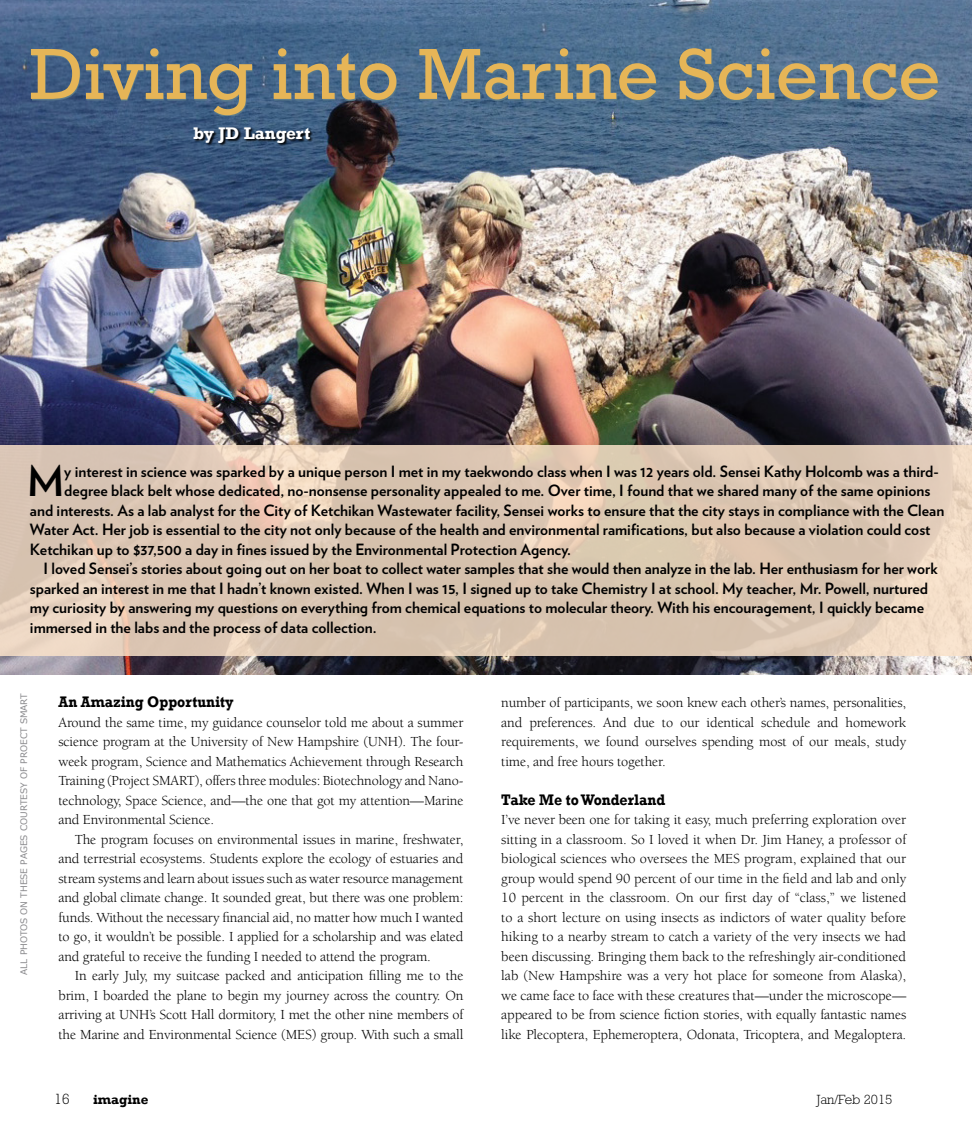
<style>
.page{position:relative;width:972px;height:1134px;background:#fff}
.page>*{position:absolute;margin:0;border:0;box-sizing:border-box;transform-origin:0 0}
.t1{font:73.5px "Rockwell";color:#e6b557}
.t2{font:700 42.15px "Verlag";color:#000}
.t3{font:700 17.25px "Rockwell";color:#fff}
.t4{font:700 15.6px "Verlag";color:#000}
.t5{font:700 15.6px "Rockwell";color:#000;scale:.91 1}
.t6{font:300 15px "Rockwell Std";color:#000}
.t7{font:14.25px/19.5px "Berkeley";letter-spacing:-.01em;color:#000;text-align:justify}
.t8{font:300 13.5px "Rockwell Std";color:#000}
.t9{font:700 13.5px "Rockwell";color:#000}
.t10{font:9px "Verdana";color:#8a8a8d}
</style>
<div class="page">
<img style="left:0;top:0;width:972px;height:674px">
<svg style="left:193px;top:127px;width:120px;height:19px;background:#283e58"></svg>
<svg style="left:32px;top:49px;width:940px;height:67px;background:#4d6c88"></svg>
<svg style="left:0;top:446px;width:972px;height:210px;background:#ddc8b4"></svg>
<h1 class="t1" style="left:30px;top:32px;width:912px">Diving into Marine Science</h1>
<p class="t3" style="left:194px;top:123px;width:118px">by JD Langert</p>
<h2 class="t2" style="left:27px;top:448px;width:39px">M</h2>
<p class="t4" style="left:64px;top:459px;width:876px">y interest in science was sparked by a unique person I met in my taekwondo class when I was 12 years old. Sensei Kathy Holcomb was a third-</p>
<p class="t4" style="left:64px;top:478px;width:868px">degree black belt whose dedicated, no-nonsense personality appealed to me. Over time, I found that we shared many of the same opinions</p>
<p class="t4" style="left:30px;top:498px;width:916px">and interests. As a lab analyst for the City of Ketchikan Wastewater facility, Sensei works to ensure that the city stays in compliance with the Clean</p>
<p class="t4" style="left:30px;top:517px;width:902px">Water Act. Her job is essential to the city not only because of the health and environmental ramifications, but also because a violation could cost</p>
<p class="t4" style="left:30px;top:537px;width:542px">Ketchikan up to $37,500 a day in fines issued by the Environmental Protection Agency.</p>
<p class="t4" style="left:44px;top:556px;width:896px">I loved Sensei’s stories about going out on her boat to collect water samples that she would then analyze in the lab. Her enthusiasm for her work</p>
<p class="t4" style="left:30px;top:576px;width:900px">sparked an interest in me that I hadn’t known existed. When I was 15, I signed up to take Chemistry I at school. My teacher, Mr. Powell, nurtured</p>
<p class="t4" style="left:30px;top:595px;width:896px">my curiosity by answering my questions on everything from chemical equations to molecular theory. With his encouragement, I quickly became</p>
<p class="t4" style="left:30px;top:615px;width:348px">immersed in the labs and the process of data collection.</p>
<p class="t10" style="left:18px;top:975px;width:283px;rotate:-90deg">ALL PHOTOS ON THESE PAGES COURTESY OF PROECT SMART</p>
<p class="t5" style="left:58px;top:693px;width:194px">An Amazing Opportunity</p>
<p class="t7" style="left:58px;top:713px;width:407px">Around the same time, my guidance counselor told me about a summer science program at the University of New Hampshire (UNH). The four&shy;week program, Science and Mathematics Achievement through Research Training (Project SMART), offers three modules: Biotechnology and Nano&shy;technology, Space Science, and—the one that got my attention—Marine and Environmental Science.</p>
<p class="t7" style="left:58px;top:830px;width:407px;text-indent:16px">The program focuses on environmental issues in marine, freshwater, and terrestrial ecosystems. Students explore the ecology of estuaries and stream systems and learn about issues such as water resource management and global climate change. It sounded great, but there was one problem: funds. Without the necessary financial aid, no matter how much I wanted to go, it wouldn’t be possible. I applied for a scholarship and was elated and grateful to receive the funding I needed to attend the program.</p>
<p class="t7" style="left:58px;top:966px;width:407px;text-indent:16px">In early July, my suitcase packed and anticipation filling me to the brim, I boarded the plane to begin my journey across the country. On arriving at UNH’s Scott Hall dormitory, I met the other nine members of the Marine and Environmental Science (MES) group. With such a small</p>
<p class="t7" style="left:501px;top:693px;width:407px">number of participants, we soon knew each other’s names, personalities, and preferences. And due to our identical schedule and homework requirements, we found ourselves spending most of our meals, study time, and free hours together.</p>
<p class="t5" style="left:501px;top:790px;width:182px">Take Me to Wonderland</p>
<p class="t7" style="left:501px;top:810px;width:407px">I’ve never been one for taking it easy, much preferring exploration over sitting in a classroom. So I loved it when Dr. Jim Haney, a professor of biological sciences who oversees the MES program, explained that our group would spend 90 percent of our time in the field and lab and only 10 percent in the classroom. On our first day of “class,” we listened to a short lecture on using insects as indictors of water quality before hiking to a nearby stream to catch a variety of the very insects we had been discussing. Bringing them back to the refreshingly air-conditioned lab (New Hampshire was a very hot place for someone from Alaska), we came face to face with these creatures that—under the microscope— appeared to be from science fiction stories, with equally fantastic names like Plecoptera, Ephemeroptera, Odonata, Tricoptera, and Megaloptera.</p>
<p class="t6" style="left:54px;top:1091px;width:17px">16</p>
<p class="t9" style="left:93px;top:1092px;width:57px">imagine</p>
<p class="t8" style="left:817px;top:1092px;width:77px">Jan/Feb 2015</p>
</div>
